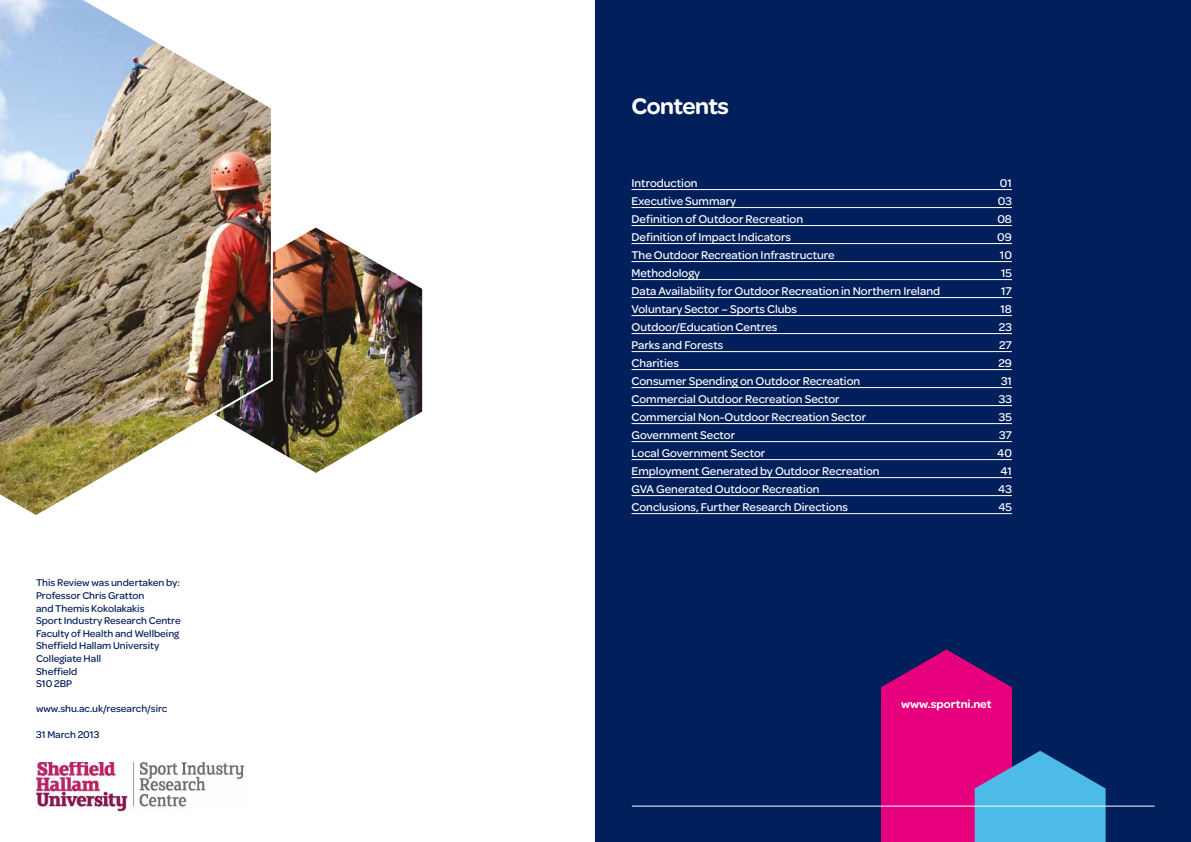
<style>
.page{position:relative;width:1191px;height:842px;background:#fff}
.page>*{position:absolute;margin:0;border:0;box-sizing:border-box;transform-origin:0 0}
.t1{font:600 24px "Omnes";letter-spacing:-.02em;color:#fff}
.t2{font:500 12px "Omnes";color:#fff}
.t3{font:600 12px "Omnes";color:#fff}
.t4{font:500 10.5px/12.6px "Omnes";color:#001f5b}
</style>
<div class="page">
<div style="left:595px;top:0;width:596px;height:842px;background:#001f5b"></div>
<hr style="left:631px;top:189px;width:381px;height:1px;background:#fff">
<hr style="left:631px;top:207px;width:381px;height:1px;background:#fff">
<hr style="left:631px;top:225px;width:381px;height:1px;background:#fff">
<hr style="left:631px;top:243px;width:381px;height:1px;background:#fff">
<hr style="left:631px;top:261px;width:381px;height:1px;background:#fff">
<hr style="left:631px;top:279px;width:381px;height:1px;background:#fff">
<hr style="left:631px;top:297px;width:381px;height:1px;background:#fff">
<hr style="left:631px;top:315px;width:381px;height:1px;background:#fff">
<hr style="left:631px;top:333px;width:381px;height:1px;background:#fff">
<hr style="left:631px;top:351px;width:381px;height:1px;background:#fff">
<hr style="left:631px;top:369px;width:381px;height:1px;background:#fff">
<hr style="left:631px;top:387px;width:381px;height:1px;background:#fff">
<hr style="left:631px;top:405px;width:381px;height:1px;background:#fff">
<hr style="left:631px;top:423px;width:381px;height:1px;background:#fff">
<hr style="left:631px;top:441px;width:381px;height:1px;background:#fff">
<hr style="left:631px;top:459px;width:381px;height:1px;background:#fff">
<hr style="left:631px;top:477px;width:381px;height:1px;background:#fff">
<hr style="left:631px;top:495px;width:381px;height:1px;background:#fff">
<hr style="left:631px;top:513px;width:381px;height:1px;background:#fff">
<img style="left:37px;top:763px;width:208px;height:49px">
<img style="left:275px;top:227px;width:148px;height:246px">
<img style="left:0;top:0;width:275px;height:515px">
<svg style="left:881px;top:649px;width:224px;height:193px"></svg>
<hr style="left:632px;top:806px;width:522px;height:1px;background:#fff">
<p class="t4" style="left:36px;top:577px;width:146px">This Review was undertaken by:<br>Professor Chris Gratton<br>and Themis Kokolakakis<br>Sport Industry Research Centre<br>Faculty of Health and Wellbeing<br>Sheffield Hallam University<br>Collegiate Hall<br>Sheffield<br>S10 2BP</p>
<p class="t4" style="left:36px;top:703px;width:133px">www.shu.ac.uk/research/sirc</p>
<p class="t4" style="left:36px;top:728px;width:65px">31 March 2013</p>
<h1 class="t1" style="left:631px;top:92px;width:99px">Contents</h1>
<p class="t2" style="left:631px;top:176px;width:68px">Introduction</p>
<p class="t2" style="left:1000px;top:176px;width:14px">01</p>
<p class="t2" style="left:631px;top:194px;width:106px">Executive Summary</p>
<p class="t2" style="left:997px;top:194px;width:16px">03</p>
<p class="t2" style="left:631px;top:212px;width:173px">Definition of Outdoor Recreation</p>
<p class="t2" style="left:997px;top:212px;width:16px">08</p>
<p class="t2" style="left:631px;top:230px;width:161px">Definition of Impact Indicators</p>
<p class="t2" style="left:997px;top:230px;width:16px">09</p>
<p class="t2" style="left:631px;top:248px;width:205px">The Outdoor Recreation Infrastructure</p>
<p class="t2" style="left:1000px;top:248px;width:14px">10</p>
<p class="t2" style="left:631px;top:266px;width:70px">Methodology</p>
<p class="t2" style="left:1001px;top:266px;width:12px">15</p>
<p class="t2" style="left:631px;top:284px;width:310px">Data Availability for Outdoor Recreation in Northern Ireland</p>
<p class="t2" style="left:1001px;top:284px;width:12px">17</p>
<p class="t2" style="left:631px;top:302px;width:167px">Voluntary Sector – Sports Clubs</p>
<p class="t2" style="left:1000px;top:302px;width:13px">18</p>
<p class="t2" style="left:631px;top:320px;width:147px">Outdoor/Education Centres</p>
<p class="t2" style="left:999px;top:320px;width:14px">23</p>
<p class="t2" style="left:631px;top:338px;width:94px">Parks and Forests</p>
<p class="t2" style="left:999px;top:338px;width:14px">27</p>
<p class="t2" style="left:631px;top:356px;width:49px">Charities</p>
<p class="t2" style="left:998px;top:356px;width:15px">29</p>
<p class="t2" style="left:631px;top:374px;width:230px">Consumer Spending on Outdoor Recreation</p>
<p class="t2" style="left:1001px;top:374px;width:12px">31</p>
<p class="t2" style="left:631px;top:392px;width:210px">Commercial Outdoor Recreation Sector</p>
<p class="t2" style="left:998px;top:392px;width:15px">33</p>
<p class="t2" style="left:631px;top:410px;width:236px">Commercial Non-Outdoor Recreation Sector</p>
<p class="t2" style="left:999px;top:410px;width:15px">35</p>
<p class="t2" style="left:631px;top:428px;width:105px">Government Sector</p>
<p class="t2" style="left:999px;top:428px;width:14px">37</p>
<p class="t2" style="left:631px;top:446px;width:135px">Local Government Sector</p>
<p class="t2" style="left:997px;top:446px;width:16px">40</p>
<p class="t2" style="left:631px;top:464px;width:250px">Employment Generated by Outdoor Recreation</p>
<p class="t2" style="left:1000px;top:464px;width:13px">41</p>
<p class="t2" style="left:631px;top:482px;width:190px">GVA Generated Outdoor Recreation</p>
<p class="t2" style="left:998px;top:482px;width:15px">43</p>
<p class="t2" style="left:631px;top:500px;width:218px">Conclusions, Further Research Directions</p>
<p class="t2" style="left:998px;top:500px;width:15px">45</p>
<p class="t3" style="left:901px;top:697px;width:92px">www.sportni.net</p>
</div>
